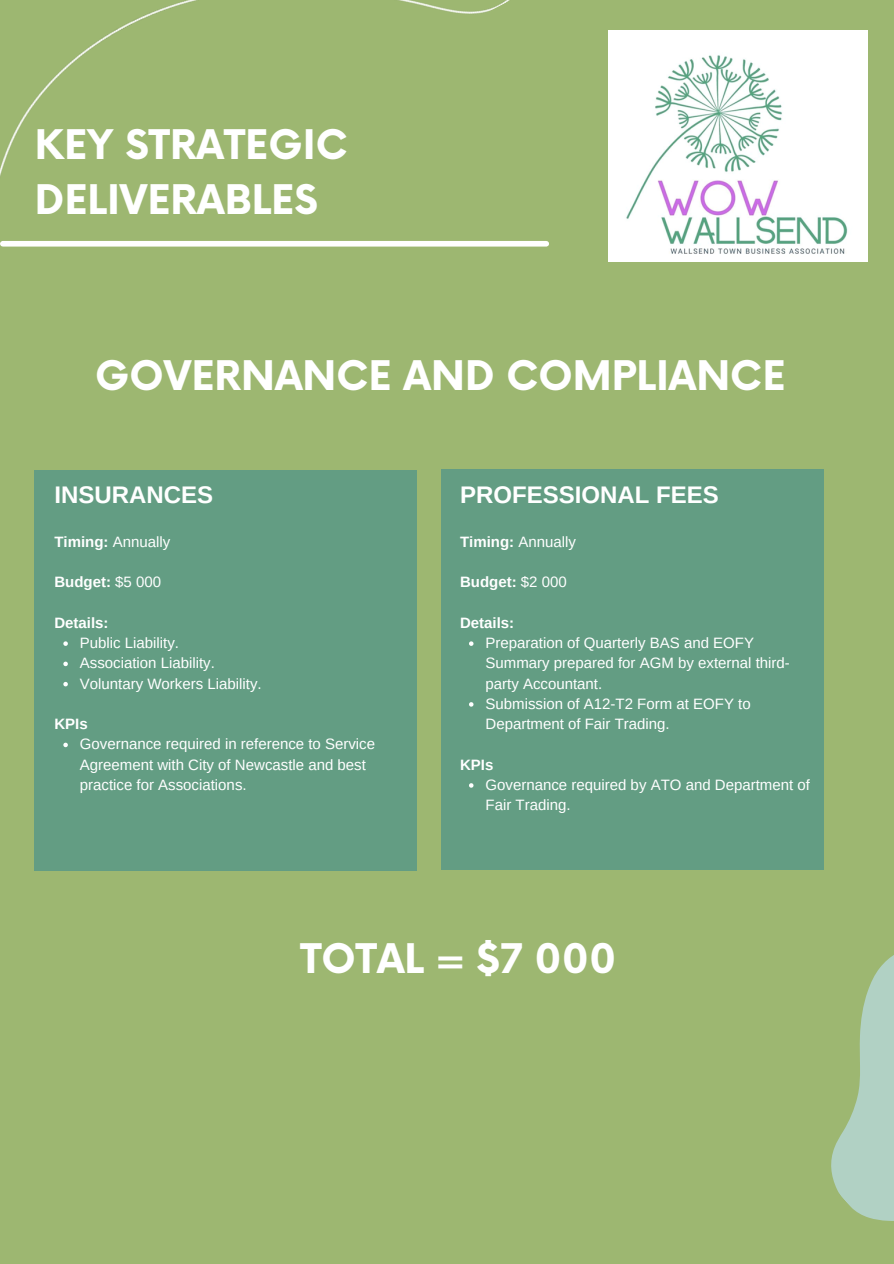
<style>
.page{position:relative;width:894px;height:1264px;background:#fff}
.page>*{position:absolute;margin:0;border:0;box-sizing:border-box;transform-origin:0 0}
.t1{font:700 39.75px/55.2px "Now";color:#fff}
.t2{font:700 24px "Arimo";color:#fff}
.t3{font:15px/20.2px "Arimo";color:#fff}
.t4{font:700 15px "Arimo";color:#fff}
.s1{font-weight:700}
.s2{font-weight:400}
</style>
<div class="page">
<div style="left:0;top:0;width:893px;height:1263px;background:#9db771"></div>
<img style="left:638px;top:30px;width:229px;height:231px">
<div style="left:35px;top:470px;width:382px;height:400px;background:#639d83"></div>
<svg style="left:63px;top:641px;width:5px;height:5px"></svg>
<svg style="left:63px;top:661px;width:5px;height:5px"></svg>
<svg style="left:63px;top:682px;width:5px;height:4px"></svg>
<svg style="left:63px;top:742px;width:5px;height:5px"></svg>
<div style="left:441px;top:470px;width:382px;height:400px;background:#639d83"></div>
<svg style="left:469px;top:641px;width:4px;height:5px"></svg>
<svg style="left:469px;top:702px;width:4px;height:4px"></svg>
<svg style="left:469px;top:783px;width:4px;height:4px"></svg>
<svg style="left:823px;top:849px;width:70px;height:372px"></svg>
<img style="left:0;top:0;width:638px;height:261px">
<p class="t1" style="left:35px;top:120px;width:314px">KEY STRATEGIC<br>DELIVERABLES</p>
<h1 class="t1" style="left:95px;top:351px;width:691px">GOVERNANCE AND COMPLIANCE</h1>
<h1 class="t2" style="left:54px;top:481px;width:160px">INSURANCES</h1>
<h2 class="t3" style="left:54px;top:531px;width:117px"><span class="s1">Timing:</span> Annually</h2>
<p class="t4" style="left:54px;top:573px;width:108px">Budget: <span class="s2">$5 000</span></p>
<p class="t4" style="left:54px;top:614px;width:56px">Details:</p>
<h3 class="t3" style="left:80px;top:632px;width:101px">Public Liability.</h3>
<p class="t3" style="left:80px;top:653px;width:137px">Association Liability.</p>
<p class="t3" style="left:80px;top:673px;width:183px">Voluntary Workers Liability.</p>
<p class="t4" style="left:54px;top:715px;width:35px">KPIs</p>
<h3 class="t3" style="left:80px;top:734px;width:297px">Governance required in reference to Service<br>Agreement with City of Newcastle and best practice for Associations.</h3>
<p class="t2" style="left:460px;top:481px;width:260px">PROFESSIONAL FEES</p>
<h2 class="t3" style="left:460px;top:531px;width:117px"><span class="s1">Timing:</span> Annually</h2>
<p class="t4" style="left:460px;top:573px;width:108px">Budget: <span class="s2">$2 000</span></p>
<p class="t4" style="left:460px;top:614px;width:56px">Details:</p>
<h3 class="t3" style="left:485px;top:632px;width:306px">Preparation of Quarterly BAS and EOFY<br>Summary prepared for AGM by external third&shy;party Accountant.</h3>
<p class="t3" style="left:485px;top:693px;width:266px">Submission of A12-T2 Form at EOFY to<br>Department of Fair Trading.</p>
<p class="t4" style="left:460px;top:756px;width:35px">KPIs</p>
<h3 class="t3" style="left:485px;top:774px;width:326px">Governance required by ATO and Department of<br>Fair Trading.</h3>
<p class="t1" style="left:300px;top:933px;width:317px">TOTAL = $7 000</p>
</div>
